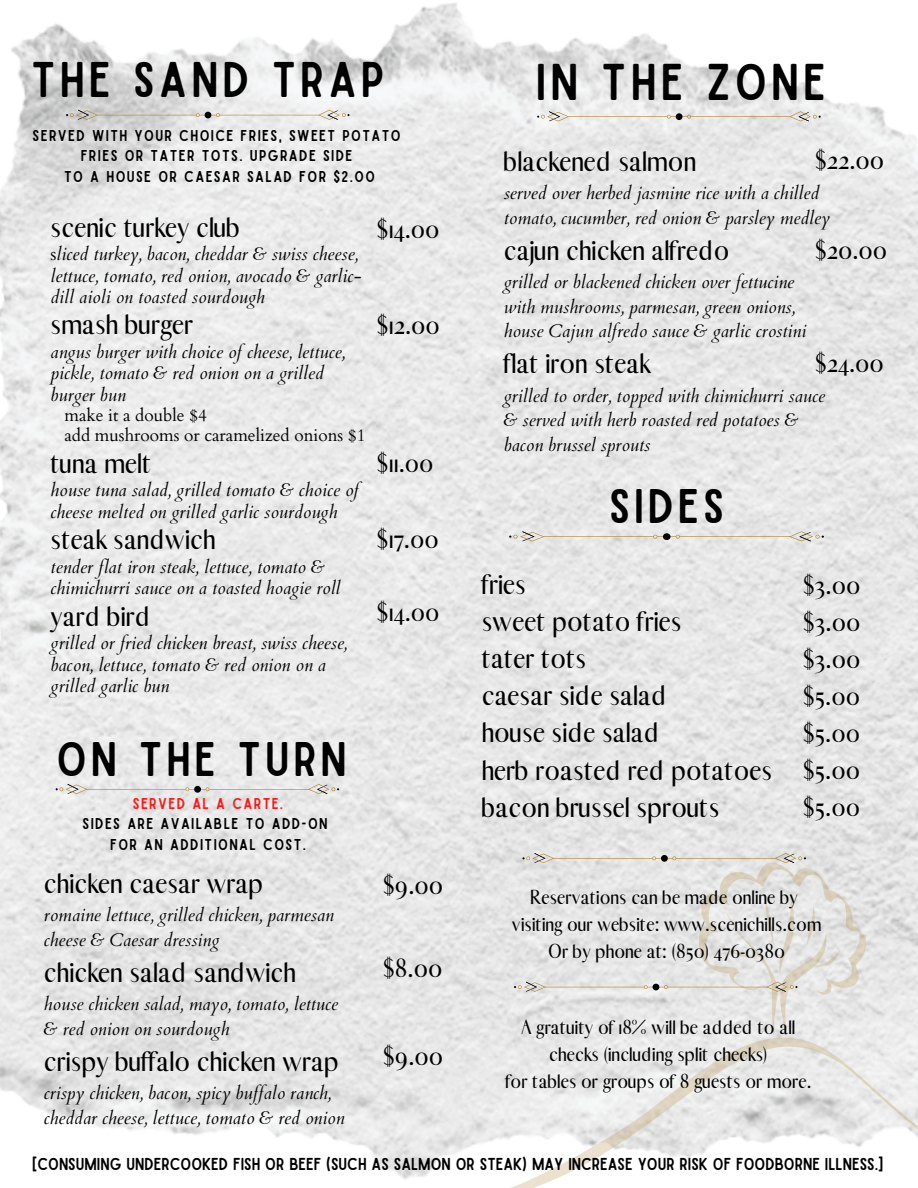
<style>
.page{position:relative;width:918px;height:1188px;background:#fff}
.page>*{position:absolute;margin:0;border:0;box-sizing:border-box;transform-origin:0 0}
.t1{font:49.35px "Sailors";letter-spacing:.085em;color:#000}
.t2{font:47.85px "Sailors";letter-spacing:.085em;color:#000}
.t3{font:46.35px "Sailors";letter-spacing:.085em;color:#000}
.t4{font:28.2px/37.2px "Abiah";color:#000}
.t5{font:25.35px/37.2px "Abiah";color:#000;text-align:justify}
.t6{font:19.5px/27px "Abiah";color:#000;text-align:center}
.t7{font:italic 18.15px/24.8px "Cardo";color:#000}
.t8{font:17.25px/20.2px "Cardo";color:#000}
.t9{font:16.5px "Sailors";color:#000}
.t10{font:15px/20.2px "Sailors";letter-spacing:.09em;color:#000;text-align:center}
.t11{font:15px "Sailors";letter-spacing:.09em;color:#ff1616}
.s1{font-style:normal}
</style>
<div class="page">
<svg style="left:66px;top:110px;width:284px;height:10px;background:#d6d3cd"></svg>
<svg style="left:537px;top:111px;width:284px;height:10px"></svg>
<svg style="left:509px;top:531px;width:315px;height:10px;background:#dcd9d3"></svg>
<svg style="left:475px;top:929px;width:443px;height:259px;fill:#ececec"></svg>
<svg style="left:56px;top:784px;width:283px;height:10px;background:#dddad4"></svg>
<svg style="left:514px;top:853px;width:356px;height:184px;background:#e3e2e0"></svg>
<h2 class="t2" style="left:31px;top:61px;width:355px">THE SAND TRAP</h2>
<h1 class="t1" style="left:536px;top:64px;width:292px">IN THE ZONE</h1>
<p class="t10" style="left:33px;top:126px;width:370px">SERVED WITH YOUR CHOICE FRIES, SWEET POTATO<br>FRIES OR TATER TOTS. UPGRADE SIDE<br>TO A HOUSE OR CAESAR SALAD FOR $2.00</p>
<h3 class="t4" style="left:51px;top:208px;width:191px">scenic turkey club</h3>
<p class="t7" style="left:51px;top:244px;width:313px;line-height:21.3px"><span class="s1">s</span>liced turkey, bacon, cheddar &amp; swiss cheese, lettuce, tomato, red onion, avocado &amp; garlic&shy;dill aioli on toasted sourdough</p>
<h3 class="t4" style="left:51px;top:306px;width:144px">smash burger</h3>
<p class="t7" style="left:51px;top:342px;width:296px;line-height:21.3px">angus burger with choice of cheese, lettuce, pickle, tomato &amp; red onion on a grilled burger bun</p>
<p class="t8" style="left:64px;top:405px;width:303px">make it a double $4<br>add mushrooms or caramelized onions $1</p>
<h3 class="t4" style="left:51px;top:445px;width:102px">tuna melt</h3>
<p class="t7" style="left:51px;top:480px;width:310px;line-height:21.3px">house tuna salad, grilled tomato &amp; choice of cheese melted on grilled garlic sourdough</p>
<h3 class="t4" style="left:51px;top:521px;width:167px">steak sandwich</h3>
<p class="t7" style="left:51px;top:557px;width:292px;line-height:21.3px">tender flat iron steak, lettuce, tomato &amp; chimichurri sauce on a toasted hoagie roll</p>
<h3 class="t4" style="left:51px;top:598px;width:102px">yard bird</h3>
<p class="t7" style="left:51px;top:633px;width:298px;line-height:21.3px">grilled or fried chicken breast, swiss cheese, bacon, lettuce, tomato &amp; red onion on a grilled garlic bun</p>
<h3 class="t5" style="left:377px;top:211px;width:64px">$14.00</h3>
<h3 class="t5" style="left:377px;top:307px;width:64px">$12.00</h3>
<h3 class="t5" style="left:377px;top:445px;width:58px">$11.00</h3>
<h3 class="t5" style="left:377px;top:521px;width:63px">$17.00</h3>
<h3 class="t5" style="left:377px;top:594px;width:64px">$14.00</h3>
<h3 class="t3" style="left:57px;top:742px;width:292px">ON THE TURN</h3>
<p class="t11" style="left:133px;top:798px;width:152px">SERVED AL A CARTE.</p>
<p class="t10" style="left:83px;top:814px;width:247px">SIDES ARE AVAILABLE TO ADD-ON<br>FOR AN ADDITIONAL COST.</p>
<h3 class="t4" style="left:44px;top:865px;width:221px">chicken caesar wrap</h3>
<p class="t7" style="left:44px;top:903px;width:292px">romaine lettuce, grilled chicken, parmesan cheese &amp; Caesar dressing</p>
<h3 class="t4" style="left:44px;top:954px;width:254px">chicken salad sandwich</h3>
<p class="t7" style="left:44px;top:992px;width:296px">house chicken salad, mayo, tomato, lettuce &amp; red onion on sourdough</p>
<h3 class="t4" style="left:44px;top:1043px;width:297px">crispy buffalo chicken wrap</h3>
<p class="t7" style="left:44px;top:1081px;width:302px">crispy chicken, bacon, spicy buf alo ranch, cheddar cheese, lettuce, tomato &amp; red onion</p>
<h3 class="t5" style="left:383px;top:867px;width:62px">$9.00</h3>
<h3 class="t5" style="left:383px;top:950px;width:61px">$8.00</h3>
<h3 class="t5" style="left:383px;top:1038px;width:62px">$9.00</h3>
<h3 class="t5" style="left:815px;top:142px;width:71px">$22.00</h3>
<h3 class="t4" style="left:504px;top:143px;width:194px">blackened salmon</h3>
<p class="t7" style="left:504px;top:181px;width:328px">served over herbed jasmine rice with a chilled tomato, cucumber, red onion &amp; parsley medley</p>
<h3 class="t4" style="left:504px;top:232px;width:227px">cajun chicken alfredo</h3>
<p class="t7" style="left:504px;top:270px;width:304px">grilled or blackened chicken over fettucine with mushrooms, parmesan, green onions, house Cajun alfredo sauce &amp; garlic crostini</p>
<h3 class="t4" style="left:504px;top:345px;width:148px">flat iron steak</h3>
<p class="t7" style="left:504px;top:384px;width:323px">grilled to order, topped with chimichurri sauce &amp; served with herb roasted red potatoes &amp; bacon brussel sprouts</p>
<h3 class="t3" style="left:609px;top:489px;width:116px">SIDES</h3>
<h3 class="t5" style="left:815px;top:232px;width:74px">$20.00</h3>
<h3 class="t5" style="left:815px;top:345px;width:70px">$24.00</h3>
<h3 class="t4" style="left:482px;top:566px;width:292px">fries<br>sweet potato fries<br>tater tots<br>caesar side salad<br>house side salad<br>herb roasted red potatoes bacon brussel sprouts</h3>
<h3 class="t5" style="left:803px;top:567px;width:59px">$3.00 $3.00 $3.00 $5.00 $5.00 $5.00 $5.00</h3>
<p class="t6" style="left:512px;top:884px;width:311px">Reservations can be made online by visiting our website: www.scenichills.com<br>Or by phone at: (850) 476-0380</p>
<p class="t6" style="left:505px;top:1014px;width:308px">A gratuity of 18% will be added to all checks (including split checks)<br>for tables or groups of 8 guests or more.</p>
<p class="t9" style="left:32px;top:1158px;width:853px">[CONSUMING UNDERCOOKED FISH OR BEEF (SUCH AS SALMON OR STEAK) MAY INCREASE YOUR RISK OF FOODBORNE ILLNESS.]</p>
</div>
